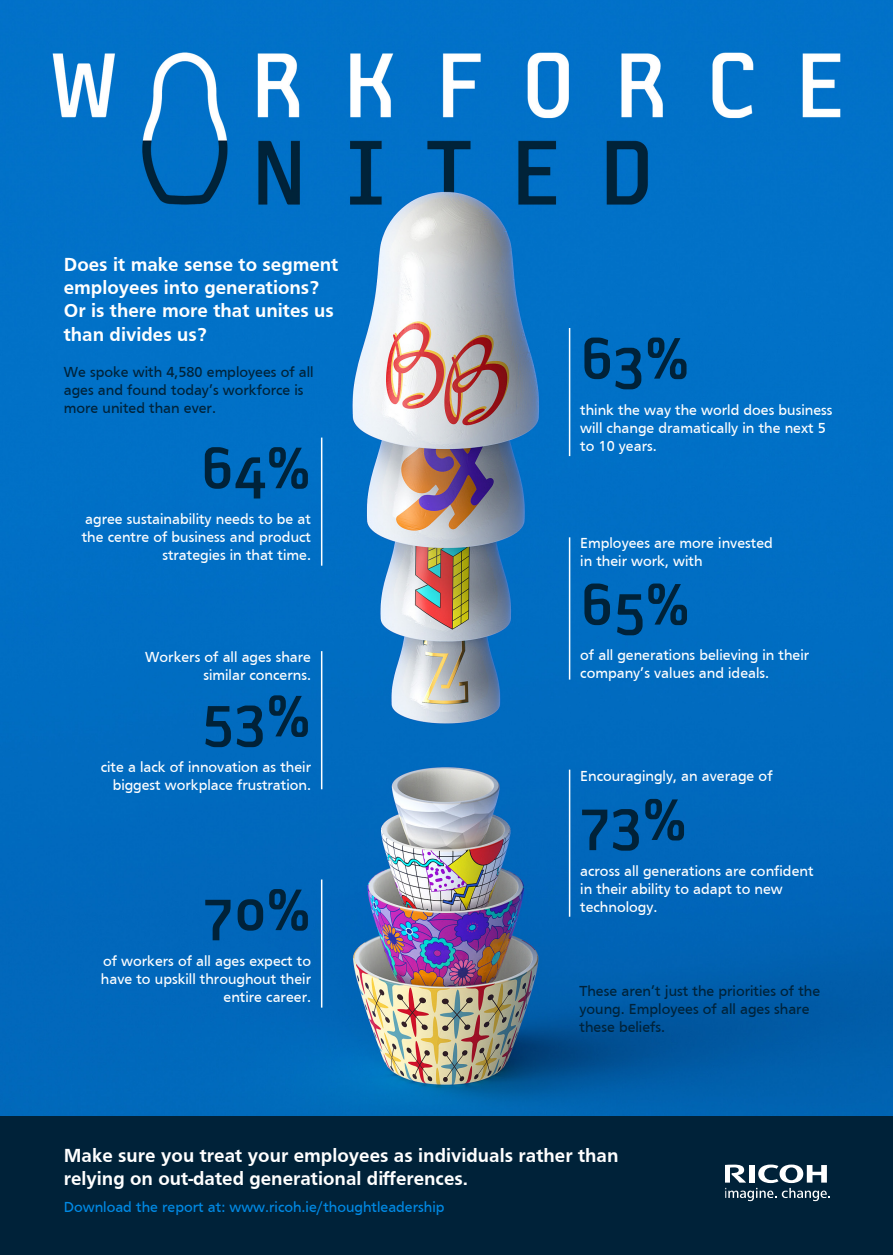
<style>
.page{position:relative;width:893px;height:1255px;background:#fff}
.page>*{position:absolute;margin:0;border:0;box-sizing:border-box;transform-origin:0 0}
.t1{font:67.5px "Sophisto SCOSFOT C Gauge";letter-spacing:.005em;color:#002239}
.t2{font:700 19.5px/23.4px "Frutiger";color:#fff}
.t3{font:15px/18px "Frutiger";color:#fff;text-align:right}
.t4{font:15px/18px "Frutiger";color:#002239}
.t5{font:15px "Frutiger";color:#008ae5}
</style>
<div class="page">
<img style="left:0;top:0;width:893px;height:1116px">
<div style="left:0;top:1116px;width:893px;height:138px;background:#002239"></div>
<svg style="left:725px;top:1164px;width:104px;height:37px"></svg>
<hr style="left:321px;top:879px;width:1px;height:128px;background:#fff">
<hr style="left:321px;top:651px;width:1px;height:138px;background:#fff">
<hr style="left:569px;top:769px;width:1px;height:147px;background:#fff">
<hr style="left:569px;top:537px;width:1px;height:142px;background:#fff">
<hr style="left:569px;top:328px;width:1px;height:128px;background:#fff">
<hr style="left:321px;top:437px;width:1px;height:128px;background:#fff">
<h2 class="t2" style="left:64px;top:252px;width:276px">Does it make sense to segment employees into generations?<br>Or is there more that unites us than divides us?</h2>
<p class="t4" style="left:64px;top:362px;width:251px">We spoke with 4,580 employees of all ages and found today’s workforce is more united than ever.</p>
<h1 class="t1" style="left:201px;top:428px;width:112px">64%</h1>
<p class="t3" style="left:82px;top:510px;width:231px">agree sustainability needs to be at the centre of business and product strategies in that time.</p>
<h1 class="t1" style="left:580px;top:319px;width:111px">63%</h1>
<p class="t3" style="left:580px;top:400px;width:254px;text-align:left">think the way the world does business will change dramatically in the next 5 to 10 years.</p>
<p class="t3" style="left:580px;top:534px;width:194px;text-align:left">Employees are more invested in their work, with</p>
<h1 class="t1" style="left:580px;top:565px;width:111px">65%</h1>
<p class="t3" style="left:145px;top:647px;width:167px">Workers of all ages share similar concerns.</p>
<p class="t3" style="left:580px;top:645px;width:230px;text-align:left">of all generations believing in their company’s values and ideals.</p>
<h1 class="t1" style="left:203px;top:676px;width:110px">53%</h1>
<p class="t3" style="left:101px;top:757px;width:212px">cite a lack of innovation as their biggest workplace frustration.</p>
<h1 class="t1" style="left:203px;top:870px;width:109px">70%</h1>
<p class="t3" style="left:101px;top:952px;width:212px">of workers of all ages expect to have to upskill throughout their entire career.</p>
<p class="t3" style="left:580px;top:766px;width:194px">Encouragingly, an average of</p>
<h1 class="t1" style="left:580px;top:780px;width:108px">73%</h1>
<p class="t3" style="left:580px;top:861px;width:235px;text-align:left">across all generations are confident in their ability to adapt to new technology.</p>
<p class="t4" style="left:579px;top:981px;width:242px">These aren’t just the priorities of the young. Employees of all ages share these beliefs.</p>
<h2 class="t2" style="left:64px;top:1143px;width:556px">Make sure you treat your employees as individuals rather than relying on out-dated generational differences.</h2>
<p class="t5" style="left:64px;top:1198px;width:382px">Download the report at: www.ricoh.ie/thoughtleadership</p>
</div>
